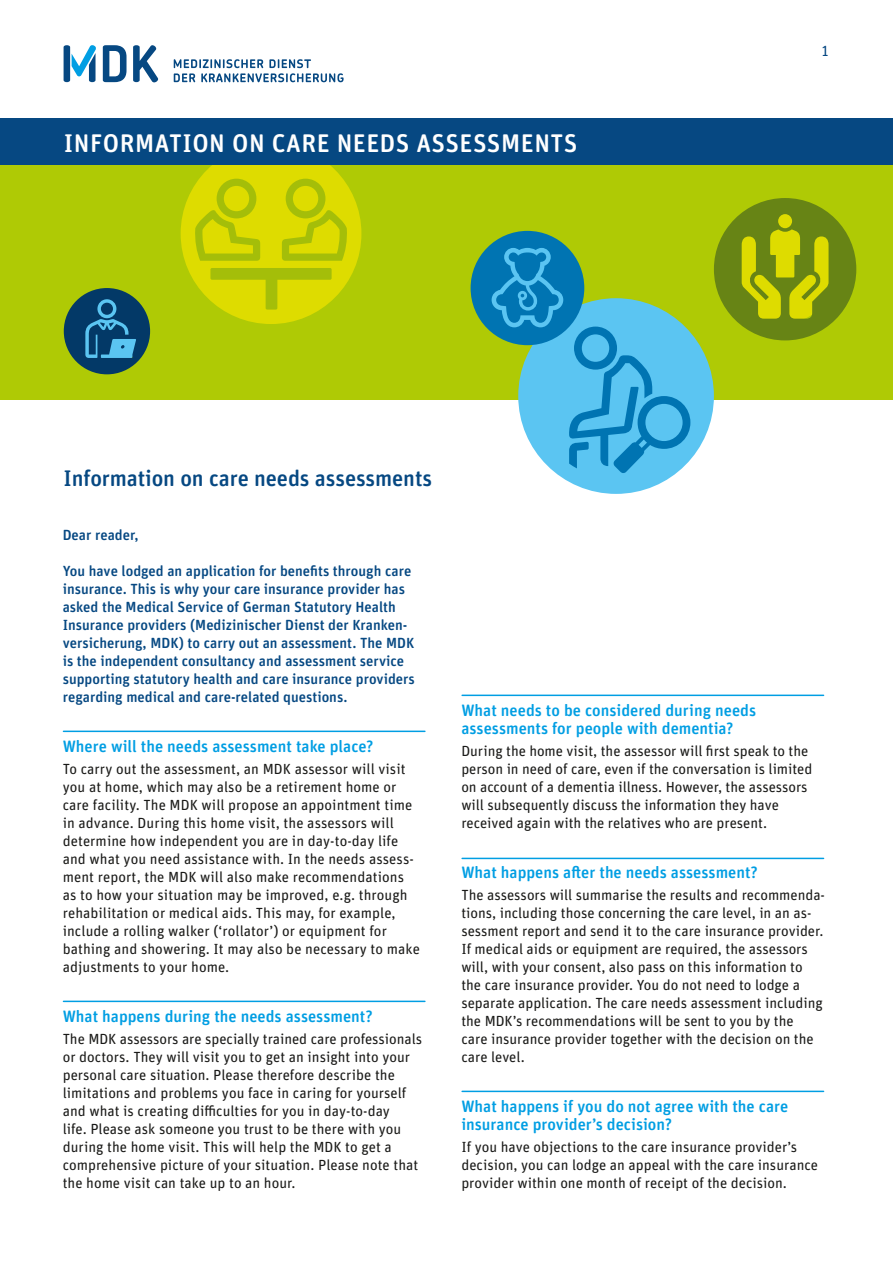
<style>
.page{position:relative;width:893px;height:1263px;background:#fff}
.page>*{position:absolute;margin:0;border:0;box-sizing:border-box;transform-origin:0 0}
.t1{font:500 25.5px "Unit Rounded OT";letter-spacing:.02em;color:#fff}
.t2{font:500 22.5px "Unit Rounded OT";letter-spacing:-.005em;color:#064882}
.t3{font:500 16.5px/18px "Unit Rounded OT";color:#009ee3}
.t4{font:14.7px/18px "Unit Rounded OT";color:#1a1a18}
.t5{font:500 14.7px/18px "Unit Rounded OT";color:#064882}
.t6{font:14.7px "Unit Rounded OT";color:#064882}
</style>
<div class="page">
<svg style="left:174px;top:59px;width:170px;height:23px"></svg>
<svg style="left:103px;top:45px;width:55px;height:37px"></svg>
<svg style="left:64px;top:45px;width:32px;height:37px"></svg>
<div style="left:0;top:164px;width:893px;height:236px;background:#afca05"></div>
<svg style="left:181px;top:165px;width:180px;height:159px"></svg>
<div style="left:0;top:118px;width:893px;height:47px;background:#064882"></div>
<svg style="left:471px;top:198px;width:385px;height:296px"></svg>
<svg style="left:64px;top:288px;width:86px;height:86px"></svg>
<hr style="left:63px;top:731px;width:362px;height:1px;background:#009ee3">
<hr style="left:63px;top:1001px;width:362px;height:1px;background:#009ee3">
<hr style="left:462px;top:695px;width:362px;height:1px;background:#009ee3">
<hr style="left:462px;top:858px;width:362px;height:1px;background:#009ee3">
<hr style="left:462px;top:1091px;width:362px;height:1px;background:#009ee3">
<h1 class="t1" style="left:64px;top:127px;width:515px">INFORMATION ON CARE NEEDS ASSESSMENTS</h1>
<h2 class="t2" style="left:64px;top:464px;width:370px">Information on care needs assessments</h2>
<p class="t6" style="left:821px;top:42px;width:10px">1</p>
<p class="t5" style="left:63px;top:526px;width:77px">Dear reader,</p>
<p class="t5" style="left:63px;top:562px;width:354px">You have lodged an application for benefits through care insurance. This is why your care insurance provider has asked the Medical Service of German Statutory Health Insurance providers (Medizinischer Dienst der Kranken&shy;versicherung, MDK) to carry out an assessment. The MDK is the independent consultancy and assessment service supporting statutory health and care insurance providers regarding medical and care-related questions.</p>
<p class="t3" style="left:63px;top:737px;width:312px">Where will the needs assessment take place?</p>
<p class="t4" style="left:63px;top:760px;width:359px">To carry out the assessment, an MDK assessor will visit you at home, which may also be a retirement home or care facility. The MDK will propose an appointment time in advance. During this home visit, the assessors will determine how independent you are in day-to-day life and what you need assistance with. In the needs assess&shy;ment report, the MDK will also make recommendations as to how your situation may be improved, e.g. through rehabilitation or medical aids. This may, for example, include a rolling walker (‘rollator’) or equipment for bathing and showering. It may also be necessary to make adjustments to your home.</p>
<p class="t3" style="left:63px;top:1007px;width:311px">What happens during the needs assessment?</p>
<p class="t4" style="left:63px;top:1030px;width:361px">The MDK assessors are specially trained care professionals or doctors. They will visit you to get an insight into your personal care situation. Please therefore describe the limitations and problems you face in caring for yourself and what is creating difficulties for you in day-to-day<br>life. Please ask someone you trust to be there with you during the home visit. This will help the MDK to get a comprehensive picture of your situation. Please note that the home visit can take up to an hour.</p>
<p class="t3" style="left:461px;top:701px;width:296px">What needs to be considered during needs assessments for people with dementia?</p>
<p class="t4" style="left:461px;top:742px;width:352px">During the home visit, the assessor will first speak to the person in need of care, even if the conversation is limited on account of a dementia illness. However, the assessors will subsequently discuss the information they have received again with the relatives who are present.</p>
<p class="t3" style="left:461px;top:863px;width:298px">What happens after the needs assessment?</p>
<p class="t4" style="left:461px;top:886px;width:365px">The assessors will summarise the results and recommenda&shy;tions, including those concerning the care level, in an as&shy;sessment report and send it to the care insurance provider.<br>If medical aids or equipment are required, the assessors will, with your consent, also pass on this information to the care insurance provider. You do not need to lodge a separate application. The care needs assessment including the MDK’s recommendations will be sent to you by the<br>care insurance provider together with the decision on the care level.</p>
<p class="t3" style="left:461px;top:1097px;width:328px">What happens if you do not agree with the care insurance provider’s decision?</p>
<p class="t4" style="left:461px;top:1138px;width:358px">If you have objections to the care insurance provider’s decision, you can lodge an appeal with the care insurance provider within one month of receipt of the decision.</p>
</div>
